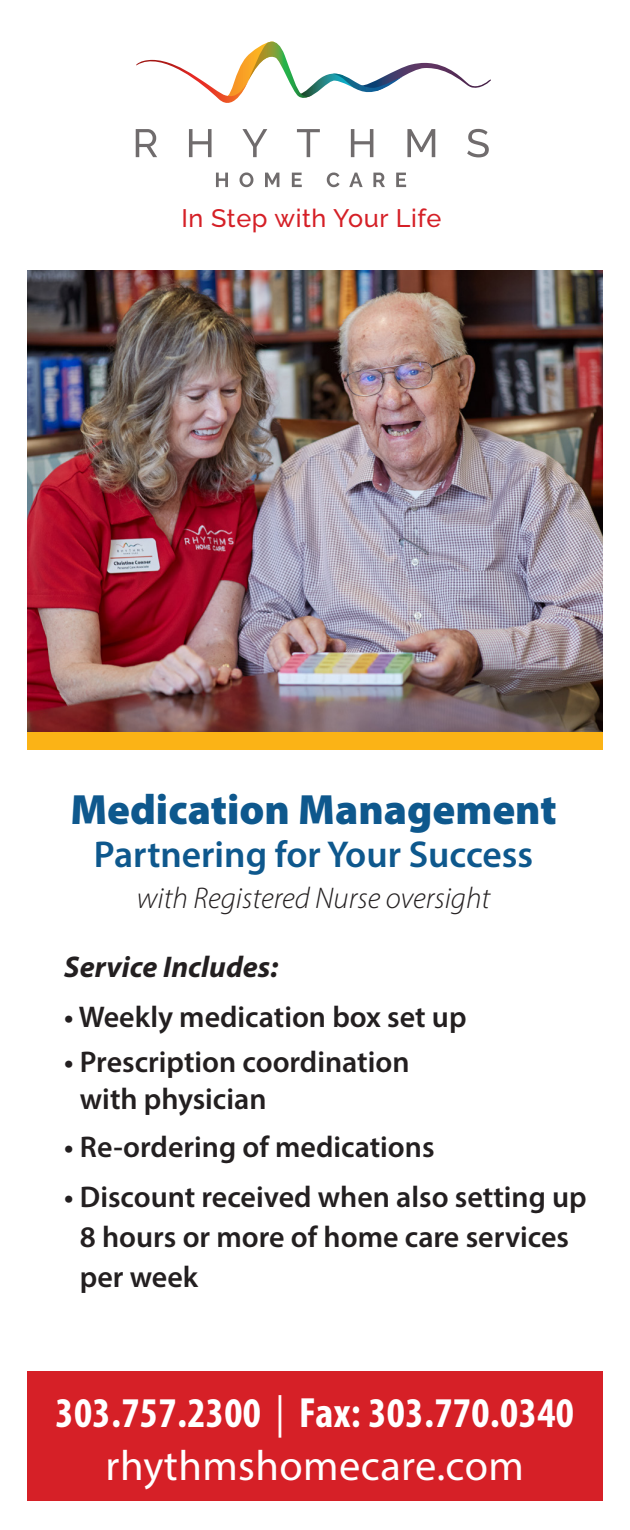
<style>
.page{position:relative;width:630px;height:1530px;background:#fff}
.page>*{position:absolute;margin:0;border:0;box-sizing:border-box;transform-origin:0 0}
.t1{font:700 condensed 42.5px "Myriad Pro";letter-spacing:.01em;color:#fff}
.t2{font:900 42.5px "Myriad Pro";color:#0e588d}
.t3{font:42.5px "Myriad Pro";letter-spacing:.01em;color:#fff}
.t4{font:600 37.5px "Myriad Pro";color:#0e588d}
.t5{font:600 30px/40px "Myriad Pro";color:#231f20}
.t6{font:italic 300 30px "Myriad Pro";color:#231f20}
.t7{font:italic 700 30px "Myriad Pro";color:#231f20}
.t8{font:500 25.25px "Raleway";letter-spacing:.025em;color:#d52027}
.s1{font-weight:400}
</style>
<div class="page">
<img style="left:27px;top:270px;width:576px;height:462px">
<div style="left:27px;top:1371px;width:576px;height:130px;background:#d62027"></div>
<div style="left:27px;top:732px;width:576px;height:18px;background:#fbb316"></div>
<svg style="left:136px;top:42px;width:355px;height:61px"></svg>
<svg style="left:136px;top:129px;width:21px;height:28px"></svg>
<svg style="left:189px;top:129px;width:23px;height:28px"></svg>
<svg style="left:242px;top:129px;width:25px;height:28px"></svg>
<svg style="left:297px;top:129px;width:23px;height:28px"></svg>
<svg style="left:351px;top:129px;width:22px;height:28px"></svg>
<svg style="left:407px;top:129px;width:28px;height:28px"></svg>
<svg style="left:467px;top:129px;width:22px;height:28px"></svg>
<svg style="left:216px;top:173px;width:12px;height:14px"></svg>
<svg style="left:240px;top:172px;width:13px;height:15px"></svg>
<svg style="left:265px;top:173px;width:14px;height:14px"></svg>
<svg style="left:292px;top:173px;width:10px;height:14px"></svg>
<svg style="left:327px;top:173px;width:13px;height:14px"></svg>
<svg style="left:349px;top:173px;width:14px;height:14px"></svg>
<svg style="left:373px;top:173px;width:12px;height:14px"></svg>
<svg style="left:396px;top:173px;width:10px;height:14px"></svg>
<p class="t8" style="left:182px;top:198px;width:261px">In Step with Your Life</p>
<p class="t2" style="left:70px;top:781px;width:488px">Medication Management</p>
<p class="t4" style="left:94px;top:830px;width:441px">Partnering for Your Success</p>
<p class="t6" style="left:137px;top:880px;width:355px">with Registered Nurse oversight</p>
<p class="t7" style="left:64px;top:947px;width:215px">Service Includes:</p>
<p class="t5" style="left:64px;top:996px;width:404px">• Weekly medication box set up</p>
<p class="t5" style="left:80px;top:1042px;width:331px;line-height:37.5px;text-indent:-16px">• Prescription coordination with physician</p>
<p class="t5" style="left:64px;top:1126px;width:372px">• Re-ordering of medications</p>
<p class="t5" style="left:80px;top:1176px;width:508px;text-indent:-16px">• Discount received when also setting up<br>8 hours or more of home care services per week</p>
<p class="t1" style="left:56px;top:1387px;width:520px">303.757.2300 <span class="s1">|</span> Fax: 303.770.0340</p>
<p class="t3" style="left:106px;top:1439px;width:420px">rhythmshomecare.com</p>
</div>
